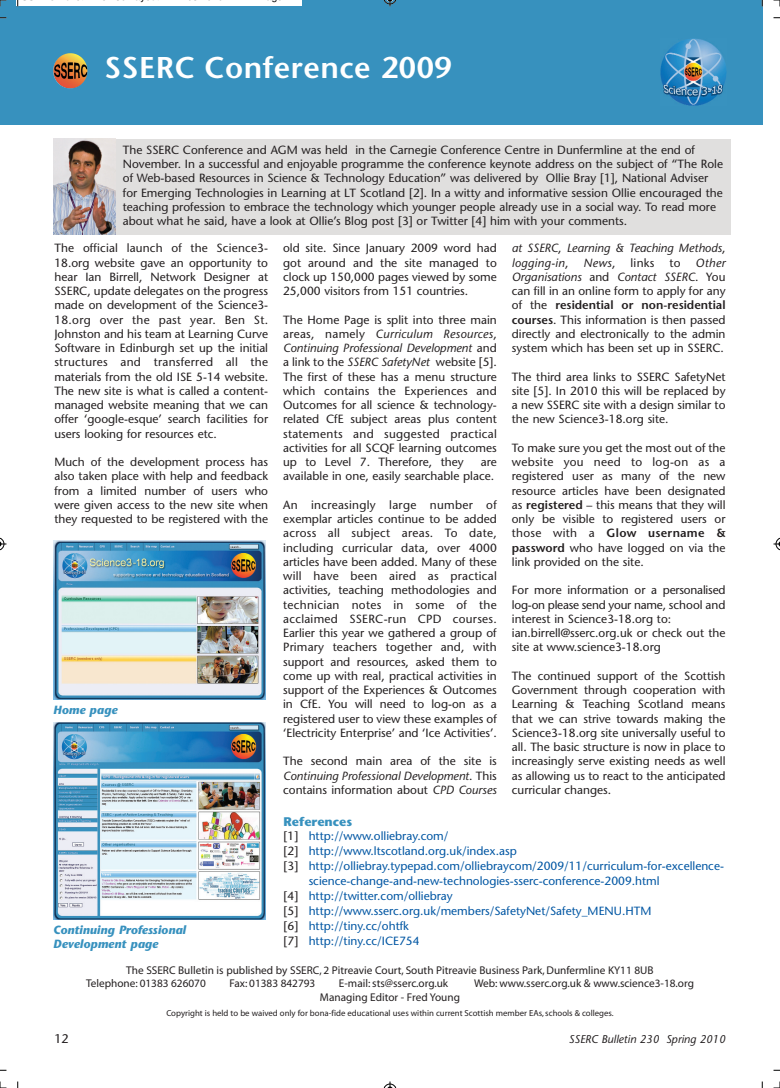
<style>
.page{position:relative;width:780px;height:1088px;background:#fff}
.page>*{position:absolute;margin:0;border:0;box-sizing:border-box;transform-origin:0 0}
.t1{font:600 30px "Stone Sans";letter-spacing:.015em;color:#fff}
.t2{font:700 12.5px "Stone Sans";color:#3791be}
.t3{font:12.5px "Stone Sans";color:#231f20}
.t4{font:11.88px/14.2px "Stone Sans";color:#231f20;text-align:justify}
.t5{font:11.88px "Stone Sans";color:#0156a3}
.t6{font:italic 11.88px/14.2px "Stone Sans";color:#231f20}
.t7{font:italic 700 11.88px/14.2px "Stone Sans";color:#3791be}
.t8{font:11.25px/13.5px "Myriad";color:#231f20}
.t9{font:italic 11.25px "Stone Sans";color:#231f20}
.t10{font:8.75px "Myriad";color:#231f20}
.s1{font-style:italic}
.s2{font-style:normal}
.s3{font-weight:600}
.s4{color:#231f20}
</style>
<div class="page">
<div style="left:0;top:0;width:762px;height:124px;background:#3791be"></div>
<img style="left:77px;top:58px;width:10px;height:29px">
<img style="left:53px;top:139px;width:62px;height:96px">
<div style="left:116px;top:139px;width:614px;height:96px;background:#e0dfde"></div>
<img style="left:660px;top:39px;width:66px;height:66px">
<svg style="left:53px;top:699px;width:213px;height:1px"></svg>
<img style="left:53px;top:540px;width:213px;height:159px">
<div style="left:53px;top:722px;width:215px;height:202px;background:linear-gradient(to right,#fff,#fff)"></div>
<img style="left:53px;top:722px;width:213px;height:197px">
<div style="left:16px;top:0;width:286px;height:5px;background:#fff"></div>
<svg style="left:17px;top:0;width:2px;height:6px"></svg>
<svg style="left:0;top:17px;width:6px;height:2px"></svg>
<svg style="left:761px;top:0;width:2px;height:6px"></svg>
<svg style="left:773px;top:17px;width:7px;height:2px"></svg>
<svg style="left:17px;top:1081px;width:2px;height:7px"></svg>
<svg style="left:761px;top:1081px;width:2px;height:7px"></svg>
<svg style="left:773px;top:0;width:7px;height:6px"></svg>
<svg style="left:0;top:1081px;width:6px;height:7px"></svg>
<svg style="left:773px;top:1081px;width:7px;height:7px"></svg>
<svg style="left:383px;top:0;width:13px;height:6px"></svg>
<svg style="left:383px;top:1081px;width:13px;height:7px"></svg>
<svg style="left:0;top:537px;width:6px;height:14px"></svg>
<svg style="left:773px;top:537px;width:7px;height:14px"></svg>
<h1 class="t1" style="left:105px;top:56px;width:348px">SSERC Conference 2009</h1>
<p class="t4" style="left:123px;top:144px;width:601px;text-align:left">The SSERC Conference and AGM was held in the Carnegie Conference Centre in Dunfermline at the end of November. In a successful and enjoyable programme the conference keynote address on the subject of “The Role of Web-based Resources in Science &amp; Technology Education” was delivered by Ollie Bray [1], National Adviser for Emerging Technologies in Learning at LT Scotland [2]. In a witty and informative session Ollie encouraged the teaching profession to embrace the technology which younger people already use in a social way. To read more about what he said, have a look at Ollie’s Blog post [3] or Twitter [4] him with your comments.</p>
<p class="t4" style="left:54px;top:242px;width:215px">The official launch of the Science3- 18.org website gave an opportunity to hear Ian Birrell, Network Designer at SSERC, update delegates on the progress made on development of the Science3- 18.org over the past year. Ben St.<br>Johnston and his team at Learning Curve Software in Edinburgh set up the initial structures and transferred all the materials from the old ISE 5-14 website.<br>The new site is what is called a content&shy;managed website meaning that we can offer ‘google-esque’ search facilities for users looking for resources etc.</p>
<p class="t4" style="left:54px;top:456px;width:215px">Much of the development process has also taken place with help and feedback from a limited number of users who were given access to the new site when they requested to be registered with the</p>
<p class="t7" style="left:53px;top:703px;width:66px">Home page</p>
<p class="t7" style="left:53px;top:924px;width:134px">Continuing Professional<br>Development page</p>
<p class="t4" style="left:283px;top:242px;width:215px">old site. Since January 2009 word had got around and the site managed to clock up 150,000 pages viewed by some 25,000 visitors from 151 countries.</p>
<p class="t4" style="left:283px;top:313px;width:215px">The Home Page is split into three main areas, namely <span class="s1">Curriculum Resources</span>, <span class="s1">Continuing Professional Development</span> and a link to the <span class="s1">SSERC SafetyNet</span> website [5].<br>The first of these has a menu structure which contains the Experiences and Outcomes for all science &amp; technology&shy;related CfE subject areas plus content statements and suggested practical activities for all SCQF learning outcomes up to Level 7. Therefore, they</p>
<p class="t4" style="left:283px;top:456px;width:215px;text-align:right">are<br>available in one, easily searchable place.</p>
<p class="t4" style="left:283px;top:499px;width:215px">An increasingly large number of exemplar articles continue to be added across all subject areas. To date, including curricular data, over 4000 articles have been added. Many of these will have been aired as practical activities, teaching methodologies and technician notes in some of the acclaimed SSERC-run CPD courses.<br>Earlier this year we gathered a group of Primary teachers together and, with support and resources, asked them to come up with real, practical activities in support of the Experiences &amp; Outcomes in CfE. You will need to log-on as a registered user to view these examples of ‘Electricity Enterprise’ and ‘Ice Activities’.</p>
<p class="t4" style="left:283px;top:755px;width:215px">The second main area of the site is <span class="s1">Continuing Professional Development</span>. This contains information about <span class="s1">CPD Courses</span></p>
<p class="t6" style="left:512px;top:242px;width:215px">at SSERC<span class="s2">,</span> Learning &amp; Teaching Methods<span class="s2">, </span>logging-in<span class="s2">,</span></p>
<p class="t4" style="left:512px;top:256px;width:215px;text-indent:184px"><span class="s1">Other Organisations</span> and <span class="s1">Contact SSERC</span>. You can fill in an online form to apply for any of the <span class="s3">residential or non-residential courses</span>. This information is then passed directly and electronically to the admin system which has been set up in SSERC.</p>
<p class="t4" style="left:512px;top:370px;width:215px">The third area links to SSERC SafetyNet site [5]. In 2010 this will be replaced by a new SSERC site with a design similar to the new Science3-18.org site.</p>
<p class="t4" style="left:512px;top:442px;width:215px">To make sure you get the most out of the website you need to log-on as a registered user as many of the new resource articles have been designated as <span class="s3">registered</span> – this means that they will only be visible to registered users or those with a <span class="s3">Glow username &amp; password</span> who have logged on via the link provided on the site.</p>
<p class="t4" style="left:512px;top:584px;width:215px;text-align:left">For more information or a personalised log-on please send your name, school and interest in Science3-18.org to: ian.birrell@sserc.org.uk or check out the site at www.science3-18.org</p>
<p class="t4" style="left:512px;top:670px;width:215px">The continued support of the Scottish Government through cooperation with Learning &amp; Teaching Scotland means that we can strive towards making the Science3-18.org site universally useful to all. The basic structure is now in place to increasingly serve existing needs as well as allowing us to react to the anticipated curricular changes.</p>
<p class="t6" style="left:583px;top:256px;width:33px">News<span class="s2">,</span></p>
<p class="t4" style="left:630px;top:256px;width:25px">links</p>
<p class="t4" style="left:669px;top:256px;width:13px">to</p>
<p class="t2" style="left:283px;top:816px;width:70px">References</p>
<p class="t5" style="left:283px;top:831px;width:166px"><span class="s4">[1]</span> http://www.olliebray.com/</p>
<p class="t5" style="left:283px;top:846px;width:235px"><span class="s4">[2]</span> http://www.ltscotland.org.uk/index.asp</p>
<p class="t5" style="left:283px;top:861px;width:442px"><span class="s4">[3]</span> http://olliebray.typepad.com/olliebraycom/2009/11/curriculum-for-excellence-</p>
<p class="t5" style="left:309px;top:876px;width:352px">science-change-and-new-technologies-sserc-conference-2009.html</p>
<p class="t5" style="left:283px;top:891px;width:171px"><span class="s4">[4]</span> http://twitter.com/olliebray</p>
<p class="t5" style="left:283px;top:906px;width:369px"><span class="s4">[5]</span> http://www.sserc.org.uk/members/SafetyNet/Safety_MENU.HTM</p>
<p class="t5" style="left:283px;top:921px;width:127px"><span class="s4">[6]</span> http://tiny.cc/ohtfk</p>
<p class="t5" style="left:283px;top:936px;width:137px"><span class="s4">[7]</span> http://tiny.cc/ICE754</p>
<p class="t8" style="left:86px;top:964px;width:569px;text-indent:40px">The SSERC Bulletin is published by SSERC, 2 Pitreavie Court, South Pitreavie Business Park, Dunfermline KY11 8UB<br>Telephone: 01383 626070</p>
<p class="t8" style="left:229px;top:977px;width:87px">Fax: 01383 842793</p>
<p class="t8" style="left:339px;top:977px;width:111px">E-mail: sts@sserc.org.uk</p>
<p class="t8" style="left:474px;top:977px;width:221px">Web: www.sserc.org.uk &amp; www.science3-18.org</p>
<p class="t8" style="left:320px;top:991px;width:141px">Managing Editor - Fred Young</p>
<p class="t10" style="left:166px;top:1009px;width:449px">Copyright is held to be waived only for bona-fide educational uses within current Scottish member EAs, schools &amp; colleges.</p>
<p class="t3" style="left:54px;top:1034px;width:16px">12</p>
<p class="t9" style="left:568px;top:1035px;width:158px">SSERC Bulletin 230 Spring 2010</p>
</div>
